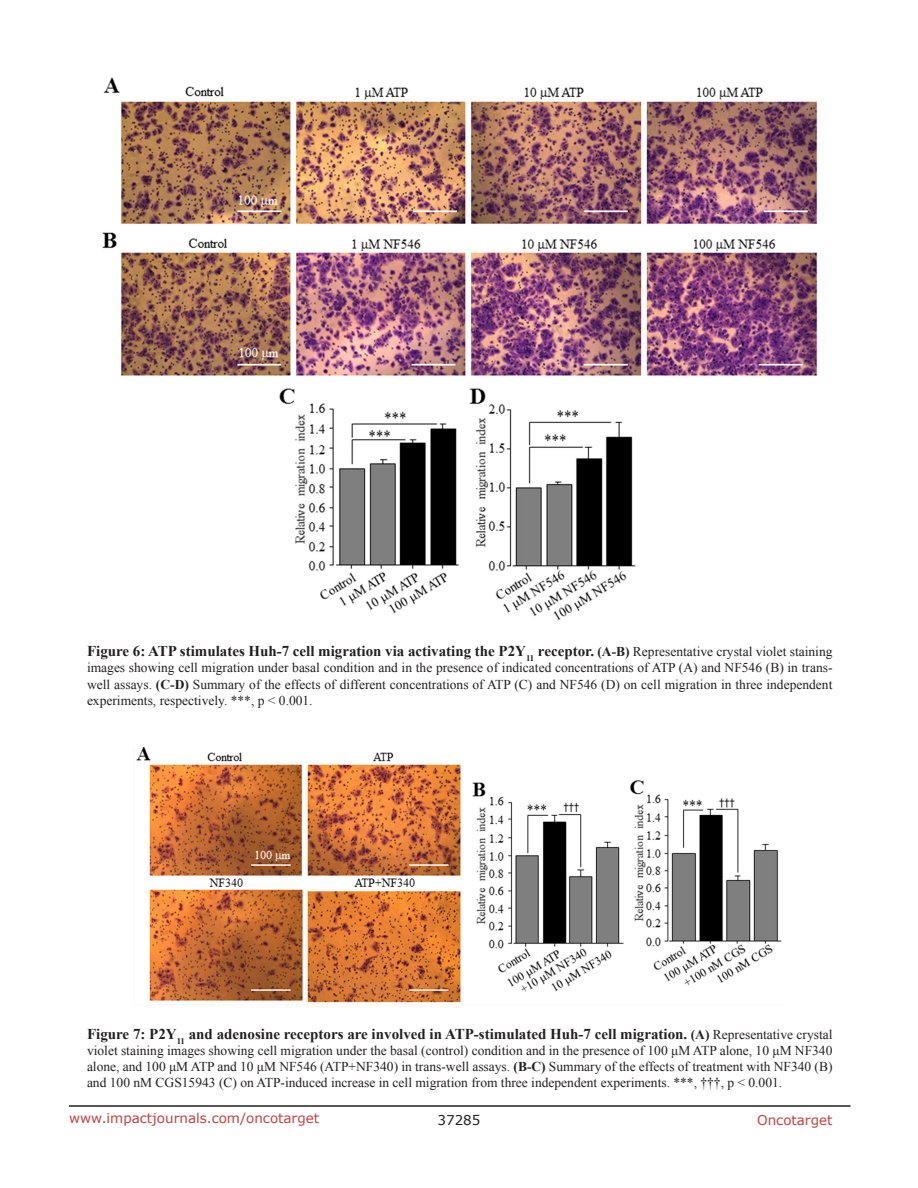
<style>
.page{position:relative;width:918px;height:1188px;background:#fff}
.page>*{position:absolute;margin:0;border:0;box-sizing:border-box;transform-origin:0 0}
.figuretext{font:700 15px "Times New Roman";color:#231f20}
.figuretext-2{font:13.5px/16.2px "Times New Roman";color:#231f20;text-align:justify}
.t1{font:13.5px "Verdana";color:#c24141}
.t2{font:13.5px "Verdana";color:#231f20}
.s1{font-size:13.5px}
.s2{font-weight:400;font-size:13.5px}
.s3{font-weight:700}
</style>
<div class="page">
<hr style="left:69px;top:1105px;width:781px;height:2px;background:#231f20">
<img style="left:102px;top:77px;width:716px;height:544px">
<img style="left:136px;top:748px;width:646px;height:255px">
<p class="figuretext" style="left:87px;top:641px;width:747px">Figure 6: ATP stimulates Huh-7 cell migration via activating the P2Y<sub>11</sub> receptor. <span class="s1">(A-B)</span> <span class="s2">Representative crystal violet staining</span></p>
<p class="figuretext-2" style="left:87px;top:660px;width:747px">images showing cell migration under basal condition and in the presence of indicated concentrations of ATP (A) and NF546 (B) in trans&shy;well assays. <span class="s3">(C-D)</span> Summary of the effects of different concentrations of ATP (C) and NF546 (D) on cell migration in three independent experiments, respectively. ***, p &lt; 0.001.</p>
<p class="figuretext" style="left:87px;top:1023px;width:747px">Figure 7: P2Y<sub>11</sub> and adenosine receptors are involved in ATP-stimulated Huh-7 cell migration. <span class="s1">(A)</span> <span class="s2">Representative crystal</span></p>
<p class="figuretext-2" style="left:87px;top:1042px;width:747px">violet staining images showing cell migration under the basal (control) condition and in the presence of 100 μM ATP alone, 10 μM NF340 alone, and 100 μM ATP and 10 μM NF546 (ATP+NF340) in trans-well assays. <span class="s3">(B-C)</span> Summary of the effects of treatment with NF340 (B) and 100 nM CGS15943 (C) on ATP-induced increase in cell migration from three independent experiments. ***, †††, p &lt; 0.001.</p>
<p class="t1" style="left:69px;top:1109px;width:252px">www.impactjournals.com/oncotarget</p>
<p class="t2" style="left:438px;top:1111px;width:44px">37285</p>
<p class="t1" style="left:757px;top:1111px;width:77px">Oncotarget</p>
</div>
